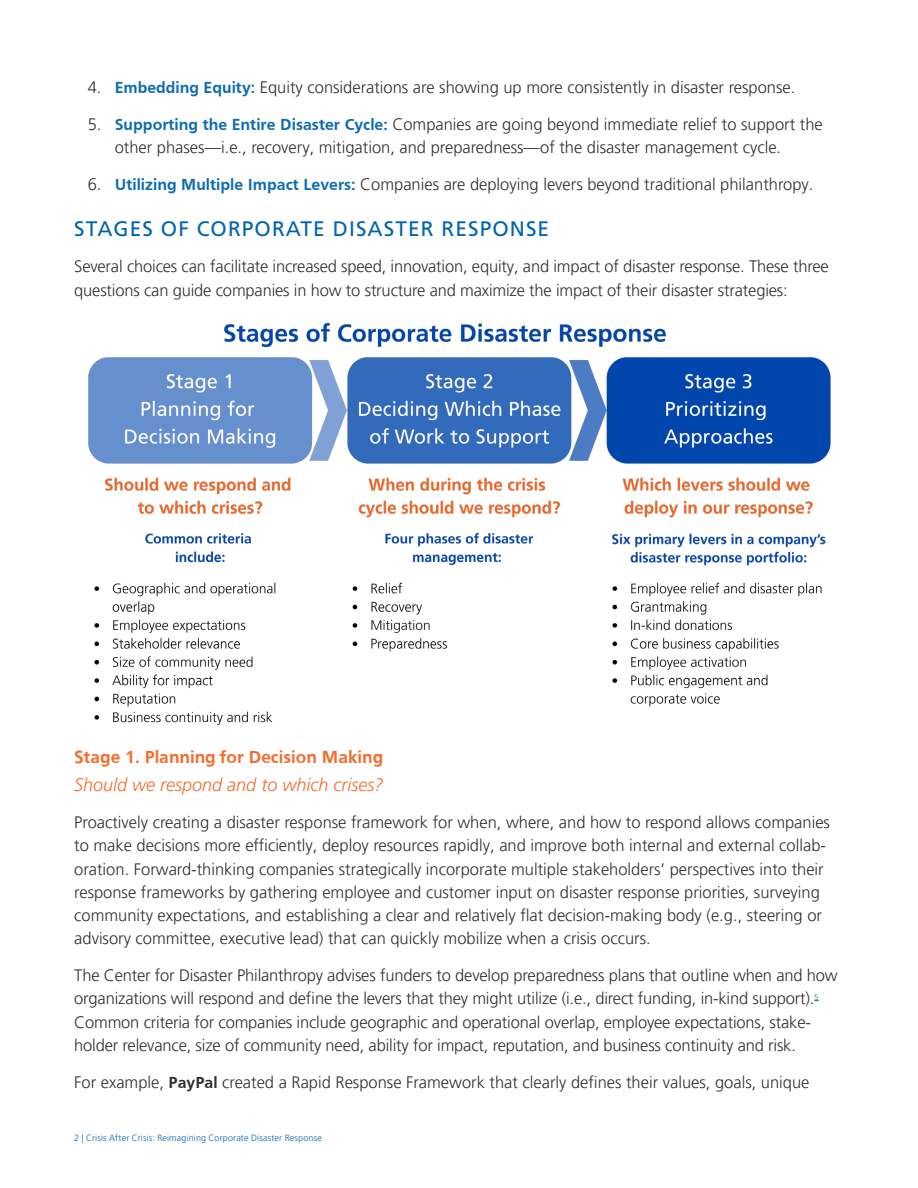
<style>
.page{position:relative;width:918px;height:1188px;background:#fff}
.page>*{position:absolute;margin:0;border:0;box-sizing:border-box;transform-origin:0 0}
.Heading_1_-_Blue{font:21px "Frutiger LT Std";letter-spacing:.05em;color:#0064ad}
.Heading_2_-_Orange{font:700 18px "Frutiger";color:#f36c2d}
.Heading_2_-_Orange_Ital{font:italic 300 18px "Frutiger LT Pro";color:#f36c2d}
.Body{font:300 16.5px/23.2px "Frutiger LT Pro";color:#312f30}
.t1{font:300 9px "Frutiger LT Pro";letter-spacing:.015em;color:#0064ad}
.s1{font-family:"Frutiger";font-weight:700;color:#0d6cb1}
.s2{font-family:"Frutiger";font-weight:700}
</style>
<div class="page">
<img style="left:88px;top:322px;width:743px;height:403px">
<p class="Body" style="left:88px;top:76px;width:709px">4. <span class="s1">Embedding Equity:</span> Equity considerations are showing up more consistently in disaster response.</p>
<p class="Body" style="left:115px;top:113px;width:710px;text-indent:-27px">5. <span class="s1">Supporting the Entire Disaster Cycle:</span> Companies are going beyond immediate relief to support the other phases—i.e., recovery, mitigation, and preparedness—of the disaster management cycle.</p>
<p class="Body" style="left:88px;top:173px;width:727px">6. <span class="s1">Utilizing Multiple Impact Levers:</span> Companies are deploying levers beyond traditional philanthropy.</p>
<p class="Heading_1_-_Blue" style="left:74px;top:216px;width:477px">STAGES OF CORPORATE DISASTER RESPONSE</p>
<p class="Body" style="left:74px;top:255px;width:756px">Several choices can facilitate increased speed, innovation, equity, and impact of disaster response. These three questions can guide companies in how to structure and maximize the impact of their disaster strategies:</p>
<p class="Heading_2_-_Orange" style="left:74px;top:747px;width:310px">Stage 1. Planning for Decision Making</p>
<p class="Heading_2_-_Orange_Ital" style="left:74px;top:775px;width:311px">Should we respond and to which crises?</p>
<p class="Body" style="left:74px;top:811px;width:757px">Proactively creating a disaster response framework for when, where, and how to respond allows companies to make decisions more efficiently, deploy resources rapidly, and improve both internal and external collab&shy;oration. Forward-thinking companies strategically incorporate multiple stakeholders’ perspectives into their response frameworks by gathering employee and customer input on disaster response priorities, surveying community expectations, and establishing a clear and relatively flat decision-making body (e.g., steering or advisory committee, executive lead) that can quickly mobilize when a crisis occurs.</p>
<p class="Body" style="left:74px;top:964px;width:765px">The Center for Disaster Philanthropy advises funders to develop preparedness plans that outline when and how organizations will respond and define the levers that they might utilize (i.e., direct funding, in-kind support).<sup>5<br></sup>Common criteria for companies include geographic and operational overlap, employee expectations, stake&shy;holder relevance, size of community need, ability for impact, reputation, and business continuity and risk.</p>
<p class="Body" style="left:74px;top:1070px;width:737px">For example, <span class="s2">PayPal</span> created a Rapid Response Framework that clearly defines their values, goals, unique</p>
<p class="t1" style="left:74px;top:1132px;width:249px">2 | Crisis After Crisis: Reimagining Corporate Disaster Response</p>
</div>
